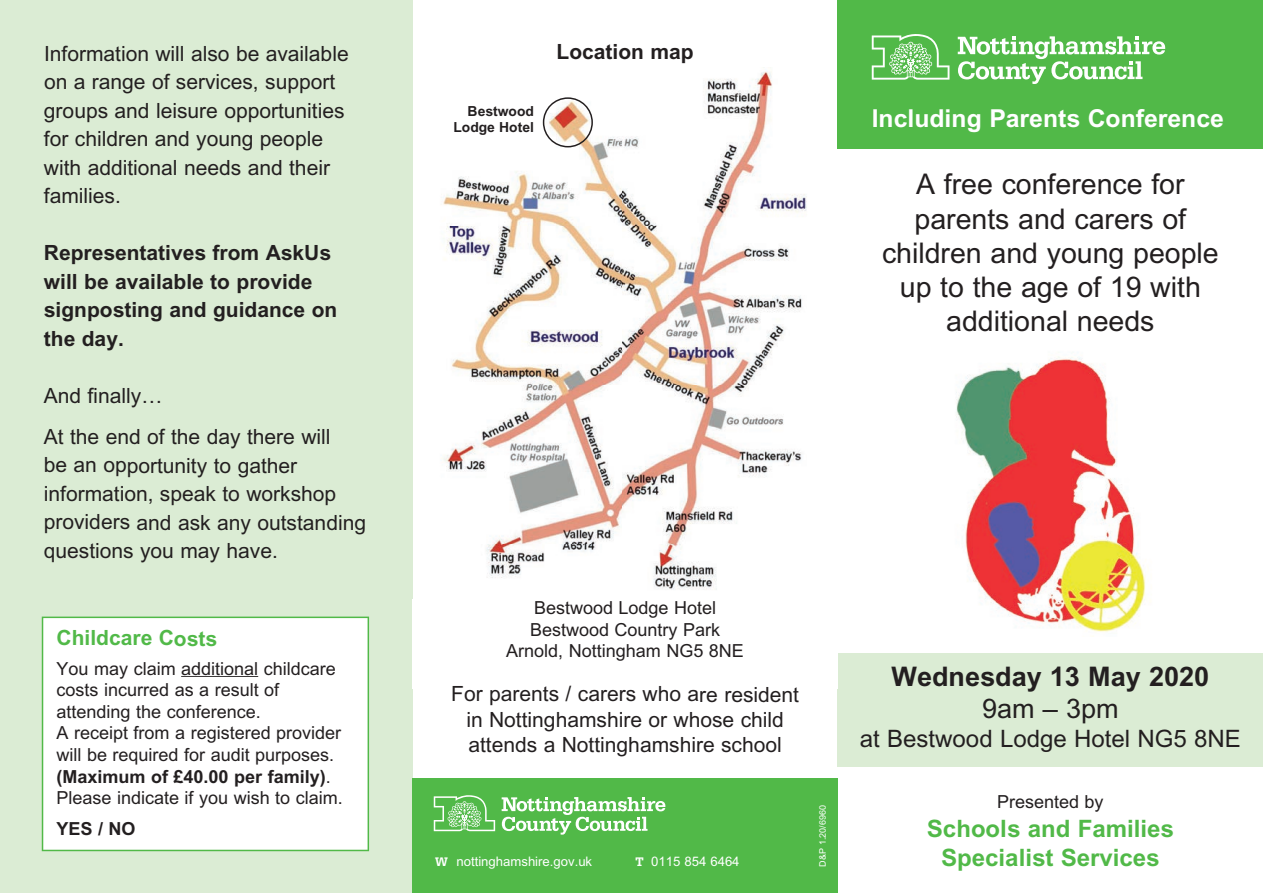
<style>
.page{position:relative;width:1263px;height:893px;background:#fff}
.page>*{position:absolute;margin:0;border:0;box-sizing:border-box;transform-origin:0 0}
.t1{font:28.5px/34.2px "Arial MT Std";color:#231f20;text-align:center}
.t2{font:700 27px "Arial MT Std";color:#231f20}
.t3{font:27px "Arial MT Std";color:#231f20}
.t4{font:700 24.75px "Arial MT Std";color:#fff}
.t5{font:700 24px/28.8px "Arial MT Std";color:#51b948;text-align:center}
.t6{font:24px "Arial MT Std";color:#231f20}
.t7{font:21px/28.5px "Arial MT Std";color:#231f20}
.t8{font:700 21px/28.5px "Arial MT Std";color:#231f20}
.t9{font:700 21px "Arial MT Std";color:#51b948}
.t10{font:18px/21.6px "Arial MT Std";color:#231f20;text-align:center}
.t11{font:700 18px "Arial MT Std";color:#231f20}
.t12{font:700 13.95px/15.8px "Arial MT Std";color:#231f20;text-align:right}
.t13{font:13.2px "Arial MT Std";color:#fff}
.t14{font:9px "Arial MT Std";color:#fff}
.s1{font-weight:700}
.s2{font-family:"Serifa BT";font-weight:700}
</style>
<div class="page">
<img style="left:442px;top:71px;width:365px;height:519px">
<div style="left:0;top:0;width:412px;height:893px;background:#dbecd4"></div>
<div style="left:838px;top:653px;width:425px;height:113px;background:#dbecd4"></div>
<svg style="left:543px;top:97px;width:50px;height:50px"></svg>
<div style="left:42px;top:617px;width:327px;height:234px;background:#fff"></div>
<img style="left:956px;top:356px;width:190px;height:281px">
<div style="left:838px;top:0;width:425px;height:149px;background:#51b948"></div>
<svg style="left:872px;top:34px;width:77px;height:46px"></svg>
<svg style="left:958px;top:36px;width:207px;height:48px"></svg>
<div style="left:412px;top:778px;width:426px;height:115px;background:#51b948"></div>
<svg style="left:434px;top:795px;width:61px;height:36px"></svg>
<svg style="left:502px;top:797px;width:163px;height:38px"></svg>
<hr style="left:181px;top:676px;width:77px;height:1px;background:#231f20">
<p class="t7" style="left:44px;top:39px;width:306px">Information will also be available on a range of services, support groups and leisure opportunities for children and young people with additional needs and their families.</p>
<p class="t8" style="left:44px;top:238px;width:295px">Representatives from AskUs will be available to provide signposting and guidance on the day.</p>
<p class="t7" style="left:44px;top:375px;width:288px;line-height:41.2px">And finally…<br>At the end of the day there will</p>
<p class="t7" style="left:44px;top:451px;width:324px">be an opportunity to gather information, speak to workshop providers and ask any outstanding questions you may have.</p>
<p class="t9" style="left:57px;top:626px;width:162px">Childcare Costs</p>
<p class="t10" style="left:57px;top:657px;width:288px;text-align:left">You may claim additional childcare costs incurred as a result of attending the conference.<br>A receipt from a registered provider will be required for audit purposes. <span class="s1">(Maximum of £40.00 per family)</span>.<br>Please indicate if you wish to claim.</p>
<p class="t11" style="left:57px;top:818px;width:81px">YES / NO</p>
<p class="t12" style="left:453px;top:103px;width:82px">Bestwood<br>Lodge Hotel</p>
<p class="t8" style="left:556px;top:37px;width:139px">Location map</p>
<p class="t4" style="left:872px;top:103px;width:354px">Including Parents Conference</p>
<h1 class="t1" style="left:882px;top:167px;width:338px">A free conference for parents and carers of children and young people up to the age of 19 with additional needs</h1>
<p class="t10" style="left:506px;top:597px;width:239px">Bestwood Lodge Hotel<br>Bestwood Country Park<br>Arnold, Nottingham NG5 8NE</p>
<p class="t7" style="left:451px;top:681px;width:349px;line-height:25.2px;text-align:center">For parents / carers who are resident in Nottinghamshire or whose child attends a Nottinghamshire school</p>
<p class="t13" style="left:435px;top:854px;width:158px"><span class="s2">W</span> nottinghamshire.gov.uk</p>
<p class="t13" style="left:635px;top:854px;width:106px"><span class="s2">T</span> 0115 854 6464</p>
<p class="t14" style="left:817px;top:867px;width:63px;rotate:-90deg">D&amp;P 1.20/6960</p>
<p class="t2" style="left:892px;top:660px;width:319px">Wednesday 13 May 2020</p>
<p class="t3" style="left:982px;top:693px;width:138px">9am – 3pm</p>
<p class="t6" style="left:860px;top:725px;width:382px">at Bestwood Lodge Hotel NG5 8NE</p>
<p class="t10" style="left:997px;top:791px;width:108px">Presented by</p>
<p class="t5" style="left:927px;top:814px;width:248px">Schools and Families<br>Specialist Services</p>
</div>
